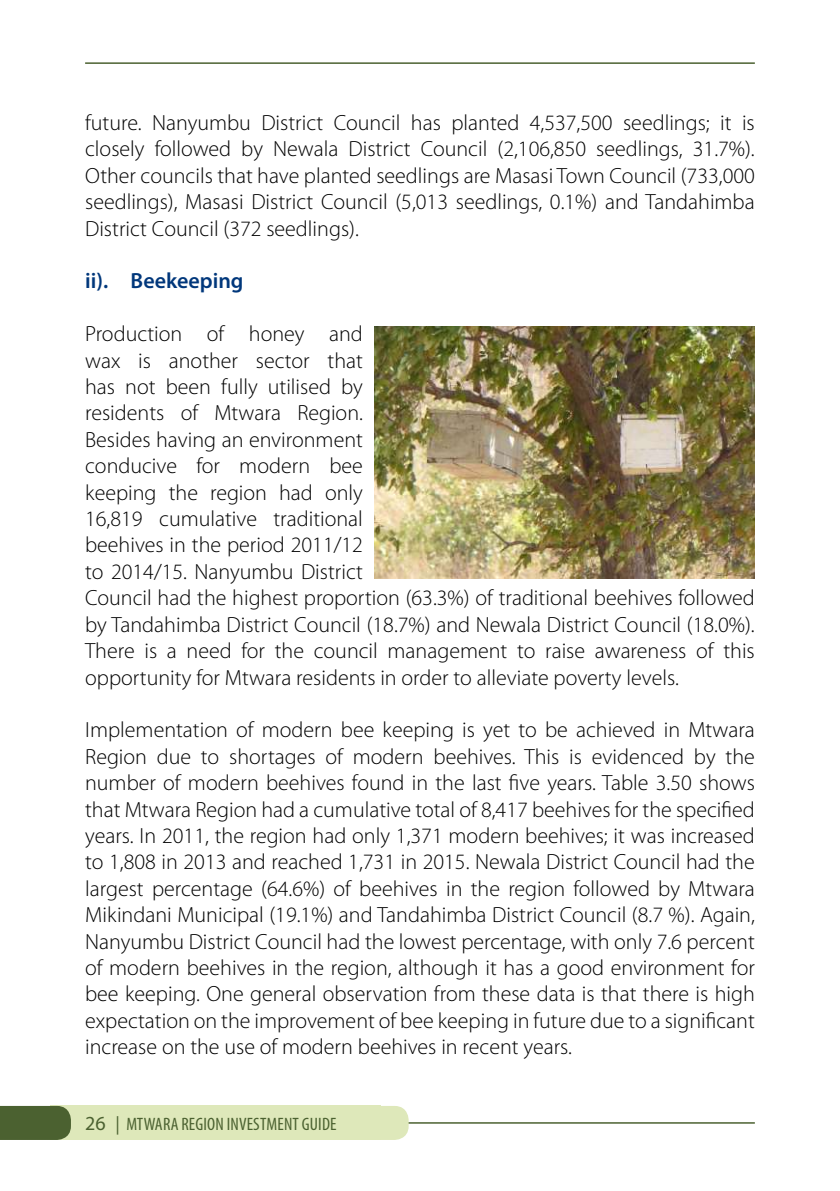
<style>
.page{position:relative;width:840px;height:1191px;background:#fff}
.page>*{position:absolute;margin:0;border:0;box-sizing:border-box;transform-origin:0 0}
.t1{font:300 22px/26.4px "Myriad Pro";color:#000;text-align:justify}
.t2{font:600 22px "Myriad Pro";color:#00377b}
.t3{font:condensed 18px "Myriad Pro";letter-spacing:.01em;color:#4b6130}
.s1{font-stretch:normal;font-size:20px}
.s2{font-stretch:normal;font-size:18.4px}
</style>
<div class="page">
<hr style="left:85px;top:1122px;width:669px;height:1px;background:#4b6130">
<div style="left:50px;top:1106px;width:330px;height:34px;background:#dee8ba"></div>
<div style="left:342px;top:1106px;width:66px;height:34px;background:#dee8ba;border-radius:14px"></div>
<hr style="left:85px;top:62px;width:669px;height:2px;background:#4b6130">
<div style="left:0;top:1106px;width:71px;height:34px;background:#4b6130"></div>
<img style="left:374px;top:326px;width:380px;height:252px">
<p class="t1" style="left:85px;top:110px;width:671px">future. Nanyumbu District Council has planted 4,537,500 seedlings; it is closely followed by Newala District Council (2,106,850 seedlings, 31.7%).<br>Other councils that have planted seedlings are Masasi Town Council (733,000 seedlings), Masasi District Council (5,013 seedlings, 0.1%) and Tandahimba District Council (372 seedlings).</p>
<p class="t2" style="left:85px;top:269px;width:160px">ii). Beekeeping</p>
<p class="t1" style="left:85px;top:321px;width:671px;text-align:left">Production of honey and<br>wax is another sector that<br>has not been fully utilised by<br>residents of Mtwara Region.<br>Besides having an environment<br>conducive for modern bee<br>keeping the region had only<br>16,819 cumulative traditional<br>beehives in the period 2011/12<br>to 2014/15. Nanyumbu District<br>Council had the highest proportion (63.3%) of traditional beehives followed by Tandahimba District Council (18.7%) and Newala District Council (18.0%).<br>There is a need for the council management to raise awareness of this opportunity for Mtwara residents in order to alleviate poverty levels.</p>
<p class="t1" style="left:85px;top:717px;width:671px">Implementation of modern bee keeping is yet to be achieved in Mtwara Region due to shortages of modern beehives. This is evidenced by the number of modern beehives found in the last five years. Table 3.50 shows that Mtwara Region had a cumulative total of 8,417 beehives for the specified years. In 2011, the region had only 1,371 modern beehives; it was increased to 1,808 in 2013 and reached 1,731 in 2015. Newala District Council had the largest percentage (64.6%) of beehives in the region followed by Mtwara Mikindani Municipal (19.1%) and Tandahimba District Council (8.7 %). Again, Nanyumbu District Council had the lowest percentage, with only 7.6 percent of modern beehives in the region, although it has a good environment for bee keeping. One general observation from these data is that there is high expectation on the improvement of bee keeping in future due to a significant increase on the use of modern beehives in recent years.</p>
<p class="t3" style="left:85px;top:1114px;width:253px"><span class="s1">26</span> <span class="s2">|</span> MTWARA REGION INVESTMENT GUIDE</p>
</div>
